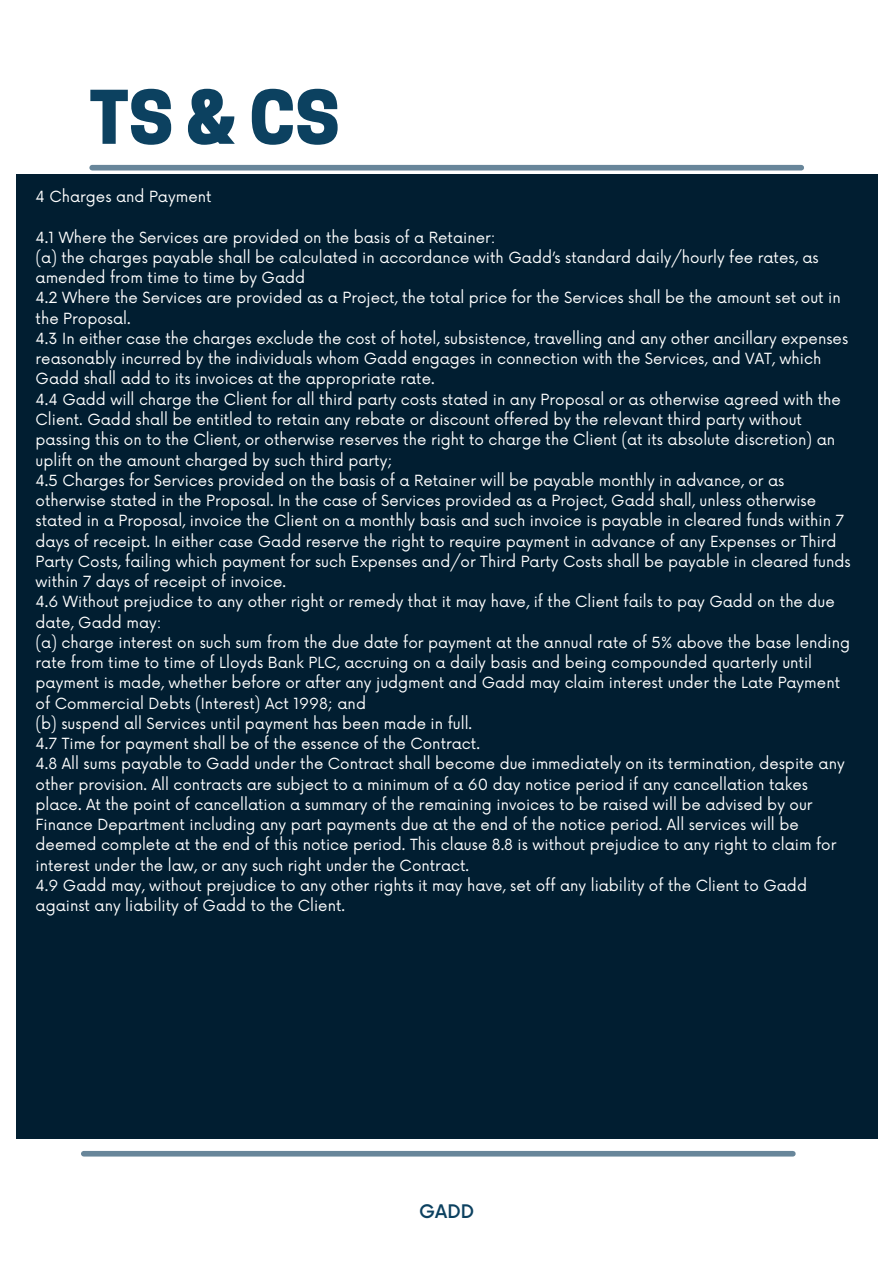
<style>
.page{position:relative;width:893px;height:1264px;background:#fff}
.page>*{position:absolute;margin:0;border:0;box-sizing:border-box;transform-origin:0 0}
.t1{font:800 69.3px "Cooper Hewitt";color:#0c4160}
.t2{font:500 18.3px "Now";color:#0c4160}
.t3{font:15px/20.2px "Now";color:#fff}
</style>
<div class="page">
<div style="left:92px;top:165px;width:709px;height:5px;background:#68869a"></div>
<div style="left:84px;top:1150px;width:708px;height:6px;background:#68869a"></div>
<div style="left:16px;top:174px;width:861px;height:965px;background:#011e31"></div>
<p class="t1" style="left:89px;top:92px;width:252px">TS&amp;CS</p>
<p class="t3" style="left:36px;top:187px;width:177px">4 Charges and Payment</p>
<p class="t3" style="left:36px;top:228px;width:461px">4.1 Where the Services are provided on the basis of a Retainer:</p>
<p class="t3" style="left:36px;top:248px;width:784px">(a) the charges payable shall be calculated in accordance with Gadd’s standard daily/hourly fee rates, as amended from time to time by Gadd</p>
<p class="t3" style="left:36px;top:289px;width:806px">4.2 Where the Services are provided as a Project, the total price for the Services shall be the amount set out in the Proposal.</p>
<p class="t3" style="left:36px;top:329px;width:814px">4.3 In either case the charges exclude the cost of hotel, subsistence, travelling and any other ancillary expenses reasonably incurred by the individuals whom Gadd engages in connection with the Services, and VAT, which<br>Gadd shall add to its invoices at the appropriate rate.</p>
<p class="t3" style="left:36px;top:390px;width:806px">4.4 Gadd will charge the Client for all third party costs stated in any Proposal or as otherwise agreed with the Client. Gadd shall be entitled to retain any rebate or discount offered by the relevant third party without passing this on to the Client, or otherwise reserves the right to charge the Client (at its absolute discretion) an uplift on the amount charged by such third party;</p>
<p class="t3" style="left:36px;top:471px;width:816px">4.5 Charges for Services provided on the basis of a Retainer will be payable monthly in advance, or as otherwise stated in the Proposal. In the case of Services provided as a Project, Gadd shall, unless otherwise stated in a Proposal, invoice the Client on a monthly basis and such invoice is payable in cleared funds within 7 days of receipt. In either case Gadd reserve the right to require payment in advance of any Expenses or Third Party Costs, failing which payment for such Expenses and/or Third Party Costs shall be payable in cleared funds within 7 days of receipt of invoice.</p>
<p class="t3" style="left:36px;top:592px;width:800px">4.6 Without prejudice to any other right or remedy that it may have, if the Client fails to pay Gadd on the due date, Gadd may:</p>
<p class="t3" style="left:36px;top:633px;width:816px">(a) charge interest on such sum from the due date for payment at the annual rate of 5% above the base lending rate from time to time of Lloyds Bank PLC, accruing on a daily basis and being compounded quarterly until payment is made, whether before or after any judgment and Gadd may claim interest under the Late Payment of Commercial Debts (Interest) Act 1998; and</p>
<p class="t3" style="left:36px;top:714px;width:438px">(b) suspend all Services until payment has been made in full.</p>
<p class="t3" style="left:36px;top:734px;width:446px">4.7 Time for payment shall be of the essence of the Contract.</p>
<p class="t3" style="left:36px;top:754px;width:810px">4.8 All sums payable to Gadd under the Contract shall become due immediately on its termination, despite any other provision. All contracts are subject to a minimum of a 60 day notice period if any cancellation takes place. At the point of cancellation a summary of the remaining invoices to be raised will be advised by our Finance Department including any part payments due at the end of the notice period. All services will be deemed complete at the end of this notice period. This clause 8.8 is without prejudice to any right to claim for interest under the law, or any such right under the Contract.</p>
<p class="t3" style="left:36px;top:876px;width:772px">4.9 Gadd may, without prejudice to any other rights it may have, set off any liability of the Client to Gadd against any liability of Gadd to the Client.</p>
<p class="t2" style="left:419px;top:1201px;width:56px">GADD</p>
</div>
